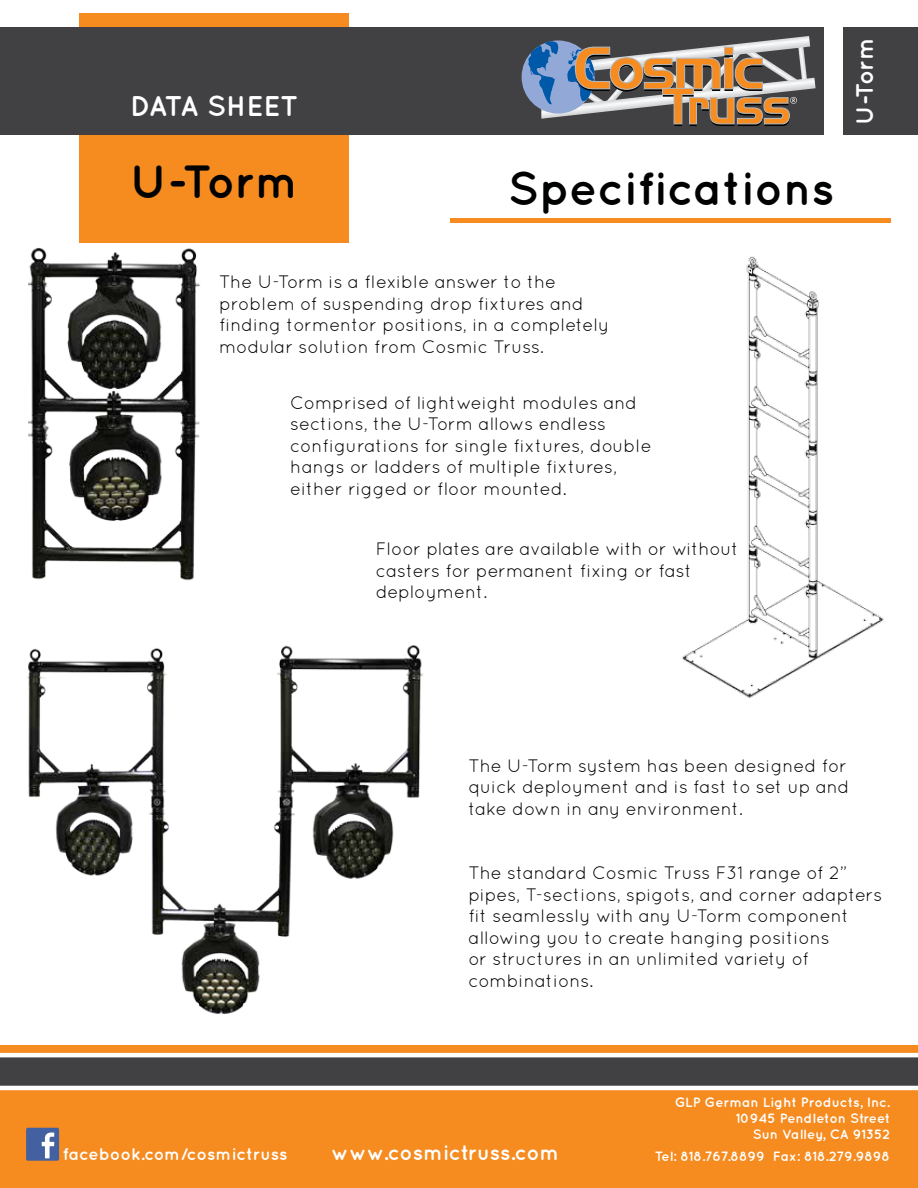
<style>
.page{position:relative;width:918px;height:1188px;background:#fff}
.page>*{position:absolute;margin:0;border:0;box-sizing:border-box;transform-origin:0 0}
.t1{font:700 46.5px "Quicksand";color:#000101}
.t2{font:700 28.5px "Quicksand";color:#fff}
.t3{font:700 24px "Quicksand";color:#fff}
.t4{font:700 21px "Quicksand";color:#fff}
.t5{font:18px/21.6px "Quicksand";color:#000}
.t6{font:700 16.95px "Quicksand";color:#fff}
.t7{font:700 13.5px/16.2px "Quicksand";color:#fff;text-align:right}
</style>
<div class="page">
<div style="left:80px;top:14px;width:270px;height:229px;background:#f68b1f"></div>
<div style="left:0;top:27px;width:824px;height:108px;background:#414042"></div>
<div style="left:844px;top:27px;width:74px;height:108px;background:#414042"></div>
<div style="left:0;top:1045px;width:918px;height:143px;background:#f68b1f"></div>
<svg style="left:0;top:1053px;width:918px;height:37px;background:#6d6c6e"></svg>
<img style="left:591px;top:36px;width:219px;height:41px">
<img style="left:541px;top:78px;width:275px;height:41px">
<div style="left:522px;top:40px;width:73px;height:74px;background:#92a9d7;border-radius:50%"></div>
<svg style="left:528px;top:40px;width:31px;height:67px"></svg>
<svg style="left:567px;top:47px;width:230px;height:79px"></svg>
<div style="left:450px;top:218px;width:441px;height:5px;background:#f68b1f"></div>
<img style="left:29px;top:235px;width:171px;height:346px">
<img style="left:26px;top:645px;width:398px;height:370px">
<img style="left:682px;top:256px;width:202px;height:442px">
<div style="left:26px;top:1128px;width:33px;height:33px;background:#4361a1;border-radius:2px"></div>
<svg style="left:42px;top:1133px;width:12px;height:25px"></svg>
<h2 class="t2" style="left:130px;top:89px;width:170px">DATA SHEET</h2>
<h1 class="t1" style="left:130px;top:154px;width:171px">U-Torm</h1>
<h1 class="t1" style="left:508px;top:161px;width:328px">Specifications</h1>
<h3 class="t3" style="left:851px;top:125px;width:89px;rotate:-90deg">U-Torm</h3>
<p class="t5" style="left:219px;top:271px;width:392px">The U-Torm is a flexible answer to the problem of suspending drop fixtures and finding tormentor positions, in a completely modular solution from Cosmic Truss.</p>
<p class="t5" style="left:290px;top:391px;width:363px">Comprised of lightweight modules and sections, the U-Torm allows endless configurations for single fixtures, double hangs or ladders of multiple fixtures, either rigged or floor mounted.</p>
<p class="t5" style="left:376px;top:538px;width:364px">Floor plates are available with or without casters for permanent fixing or fast deployment.</p>
<p class="t5" style="left:468px;top:754px;width:383px">The U-Torm system has been designed for quick deployment and is fast to set up and take down in any environment.</p>
<p class="t5" style="left:468px;top:862px;width:415px">The standard Cosmic Truss F31 range of 2” pipes, T-sections, spigots, and corner adapters fit seamlessly with any U-Torm component allowing you to create hanging positions<br>or structures in an unlimited variety of combinations.</p>
<p class="t6" style="left:63px;top:1144px;width:226px">facebook.com/cosmictruss</p>
<p class="t4" style="left:331px;top:1140px;width:230px">www.cosmictruss.com</p>
<p class="t7" style="left:675px;top:1094px;width:217px">GLP German Light Products, Inc.<br>10945 Pendleton Street<br>Sun Valley, CA 91352</p>
<p class="t7" style="left:655px;top:1148px;width:237px">Tel: 818.767.8899 Fax: 818.279.9898</p>
</div>
